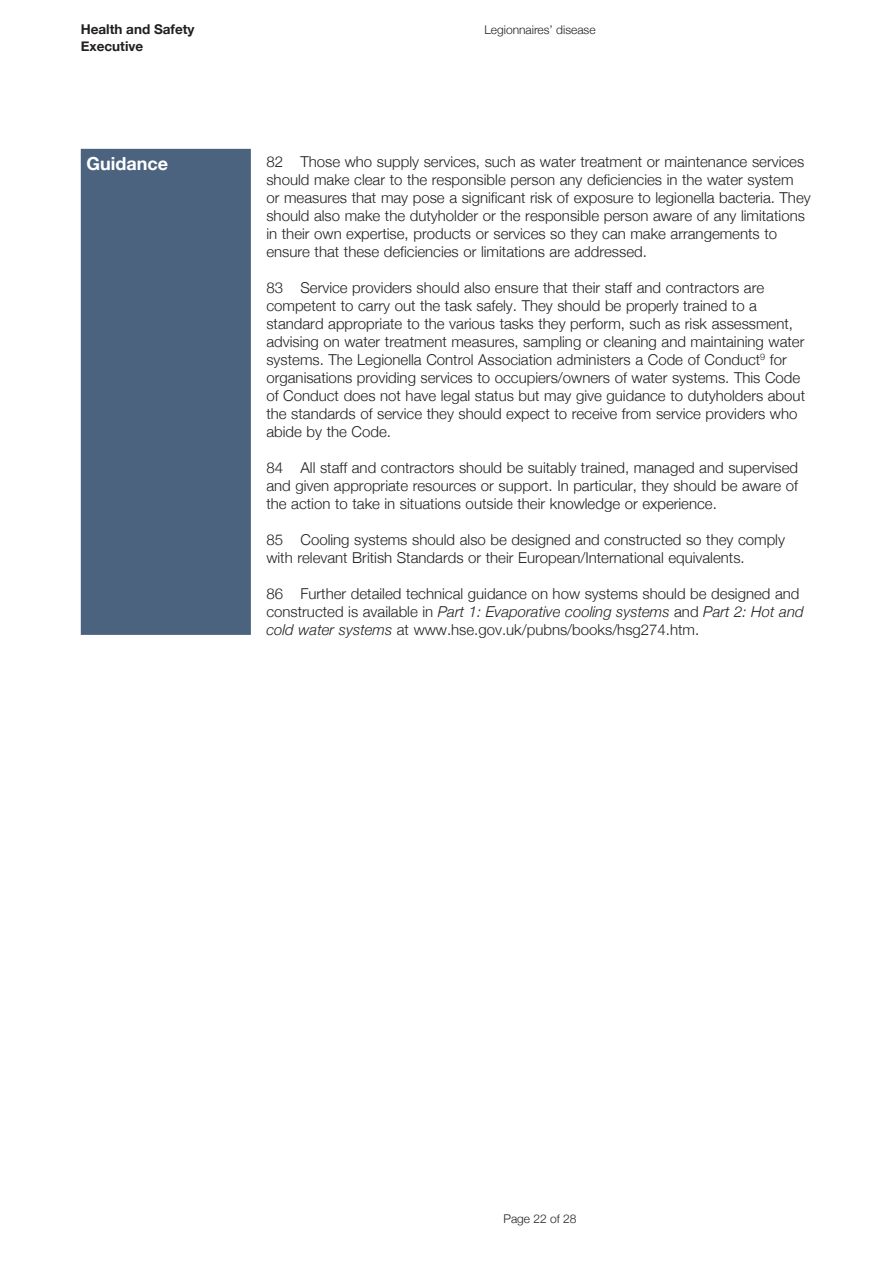
<style>
.page{position:relative;width:893px;height:1263px;background:#fff}
.page>*{position:absolute;margin:0;border:0;box-sizing:border-box;transform-origin:0 0}
.t1{font:700 18px "Helvetica Neue";color:#fff}
.t2{font:300 15px/18px "Helvetica Neue";color:#231f20}
.t3{font:700 13.5px/16.5px "Helvetica Neue";color:#231f20}
.t4{font:300 12px "Helvetica Neue";color:#231f20}
.s1{font-style:italic}
</style>
<div class="page">
<div style="left:82px;top:150px;width:168px;height:484px;background:#4c637f"></div>
<div style="left:81px;top:149px;width:170px;height:486px;border:2px solid #4c637f"></div>
<p class="t3" style="left:81px;top:22px;width:115px">Health and Safety<br>Executive</p>
<p class="t4" style="left:484px;top:20px;width:113px">Legionnaires’ disease</p>
<p class="t1" style="left:87px;top:149px;width:83px">Guidance</p>
<p class="t2" style="left:266px;top:152px;width:546px">82 Those who supply services, such as water treatment or maintenance services should make clear to the responsible person any deficiencies in the water system<br>or measures that may pose a significant risk of exposure to legionella bacteria. They should also make the dutyholder or the responsible person aware of any limitations in their own expertise, products or services so they can make arrangements to ensure that these deficiencies or limitations are addressed.</p>
<p class="t2" style="left:266px;top:278px;width:540px">83 Service providers should also ensure that their staff and contractors are competent to carry out the task safely. They should be properly trained to a standard appropriate to the various tasks they perform, such as risk assessment, advising on water treatment measures, sampling or cleaning and maintaining water systems. The Legionella Control Association administers a Code of Conduct<sup>9</sup> for organisations providing services to occupiers/owners of water systems. This Code of Conduct does not have legal status but may give guidance to dutyholders about the standards of service they should expect to receive from service providers who abide by the Code.</p>
<p class="t2" style="left:266px;top:458px;width:533px;text-align:justify">84 All staff and contractors should be suitably trained, managed and supervised and given appropriate resources or support. In particular, they should be aware of the action to take in situations outside their knowledge or experience.</p>
<p class="t2" style="left:266px;top:530px;width:520px">85 Cooling systems should also be designed and constructed so they comply with relevant British Standards or their European/International equivalents.</p>
<p class="t2" style="left:266px;top:584px;width:539px">86 Further detailed technical guidance on how systems should be designed and constructed is available in <span class="s1">Part 1: Evaporative cooling systems</span> and <span class="s1">Part 2: Hot and cold water systems</span> at www.hse.gov.uk/pubns/books/hsg274.htm.</p>
<p class="t4" style="left:503px;top:1208px;width:75px">Page 22 of 28</p>
</div>
